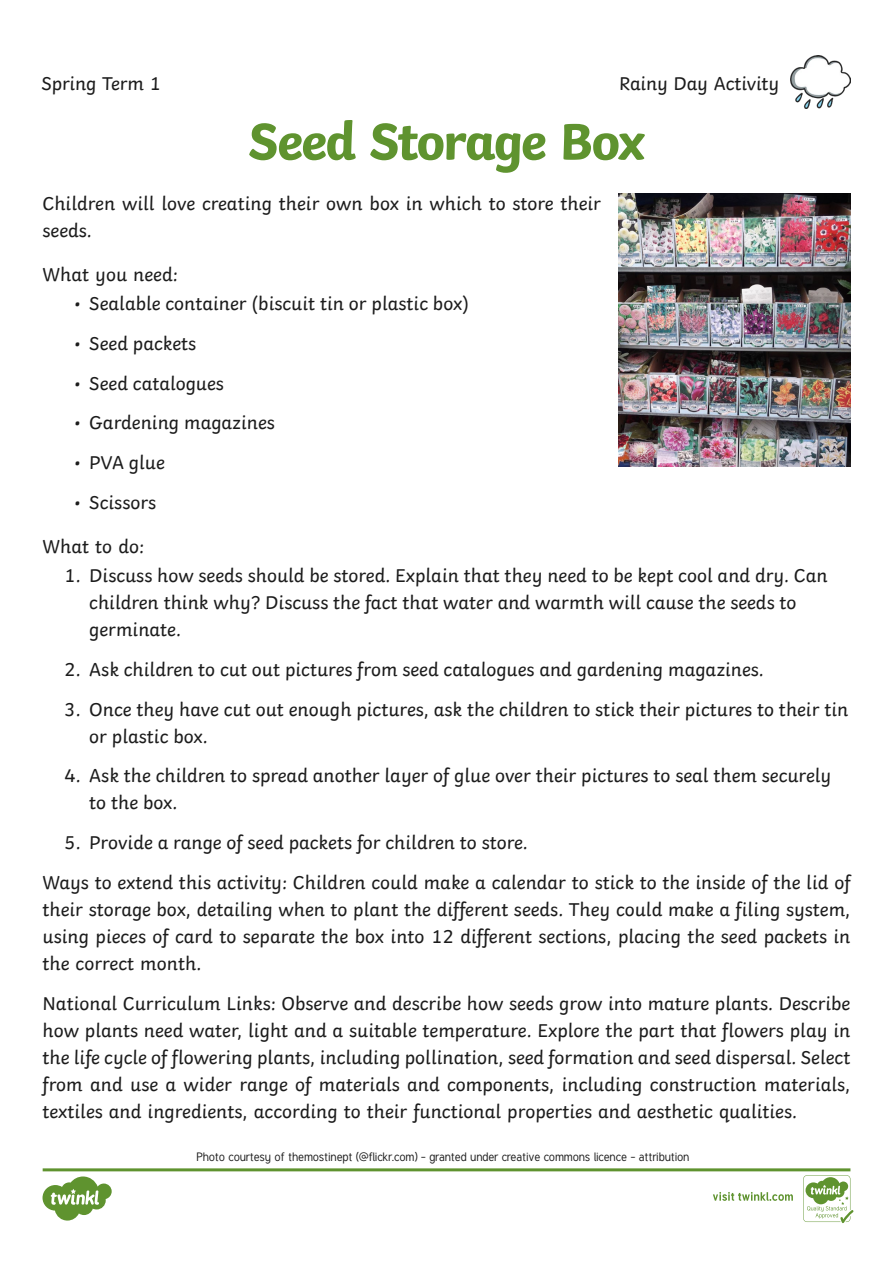
<style>
.page{position:relative;width:893px;height:1263px;background:#fff}
.page>*{position:absolute;margin:0;border:0;box-sizing:border-box;transform-origin:0 0}
.Heading_1{font:700 54px "Twinkl";letter-spacing:-.035em;color:#5f932f}
.Heading_3{font:19.5px/27px "Twinkl";color:#1c1c1c}
.t1{font:12px "Tuffy";letter-spacing:-.01em;color:#1c1c1c}
</style>
<div class="page">
<img style="left:618px;top:193px;width:232px;height:273px">
<img style="left:790px;top:55px;width:60px;height:53px">
<svg style="left:43px;top:1168px;width:810px;height:55px"></svg>
<p class="Heading_3" style="left:41px;top:68px;width:121px">Spring Term 1</p>
<p class="Heading_3" style="left:619px;top:68px;width:161px">Rainy Day Activity</p>
<p class="Heading_1" style="left:248px;top:97px;width:398px">Seed Storage Box</p>
<p class="Heading_3" style="left:43px;top:188px;width:560px">Children will love creating their own box in which to store their seeds.</p>
<p class="Heading_3" style="left:43px;top:259px;width:137px">What you need:</p>
<p class="Heading_3" style="left:74px;top:288px;width:396px">• Sealable container (biscuit tin or plastic box)</p>
<p class="Heading_3" style="left:74px;top:328px;width:124px">• Seed packets</p>
<p class="Heading_3" style="left:74px;top:368px;width:151px">• Seed catalogues</p>
<p class="Heading_3" style="left:74px;top:407px;width:202px">• Gardening magazines</p>
<p class="Heading_3" style="left:74px;top:447px;width:92px">• PVA glue</p>
<p class="Heading_3" style="left:74px;top:487px;width:84px">• Scissors</p>
<p class="Heading_3" style="left:43px;top:531px;width:103px">What to do:</p>
<p class="Heading_3" style="left:89px;top:560px;width:740px;text-indent:-25px">1. Discuss how seeds should be stored. Explain that they need to be kept cool and dry. Can children think why? Discuss the fact that water and warmth will cause the seeds to germinate.</p>
<p class="Heading_3" style="left:64px;top:654px;width:701px">2. Ask children to cut out pictures from seed catalogues and gardening magazines.</p>
<p class="Heading_3" style="left:89px;top:694px;width:761px;text-indent:-25px">3. Once they have cut out enough pictures, ask the children to stick their pictures to their tin or plastic box.</p>
<p class="Heading_3" style="left:89px;top:760px;width:744px;text-indent:-25px">4. Ask the children to spread another layer of glue over their pictures to seal them securely to the box.</p>
<p class="Heading_3" style="left:64px;top:827px;width:465px">5. Provide a range of seed packets for children to store.</p>
<p class="Heading_3" style="left:43px;top:867px;width:809px;text-align:justify">Ways to extend this activity: Children could make a calendar to stick to the inside of the lid of their storage box, detailing when to plant the different seeds. They could make a filing system, using pieces of card to separate the box into 12 different sections, placing the seed packets in the correct month.</p>
<p class="Heading_3" style="left:43px;top:988px;width:809px;text-align:justify">National Curriculum Links: Observe and describe how seeds grow into mature plants. Describe how plants need water, light and a suitable temperature. Explore the part that flowers play in the life cycle of flowering plants, including pollination, seed formation and seed dispersal. Select from and use a wider range of materials and components, including construction materials, textiles and ingredients, according to their functional properties and aesthetic qualities.</p>
<p class="t1" style="left:196px;top:1149px;width:494px">Photo courtesy of themostinept (@flickr.com) - granted under creative commons licence - attribution</p>
</div>
